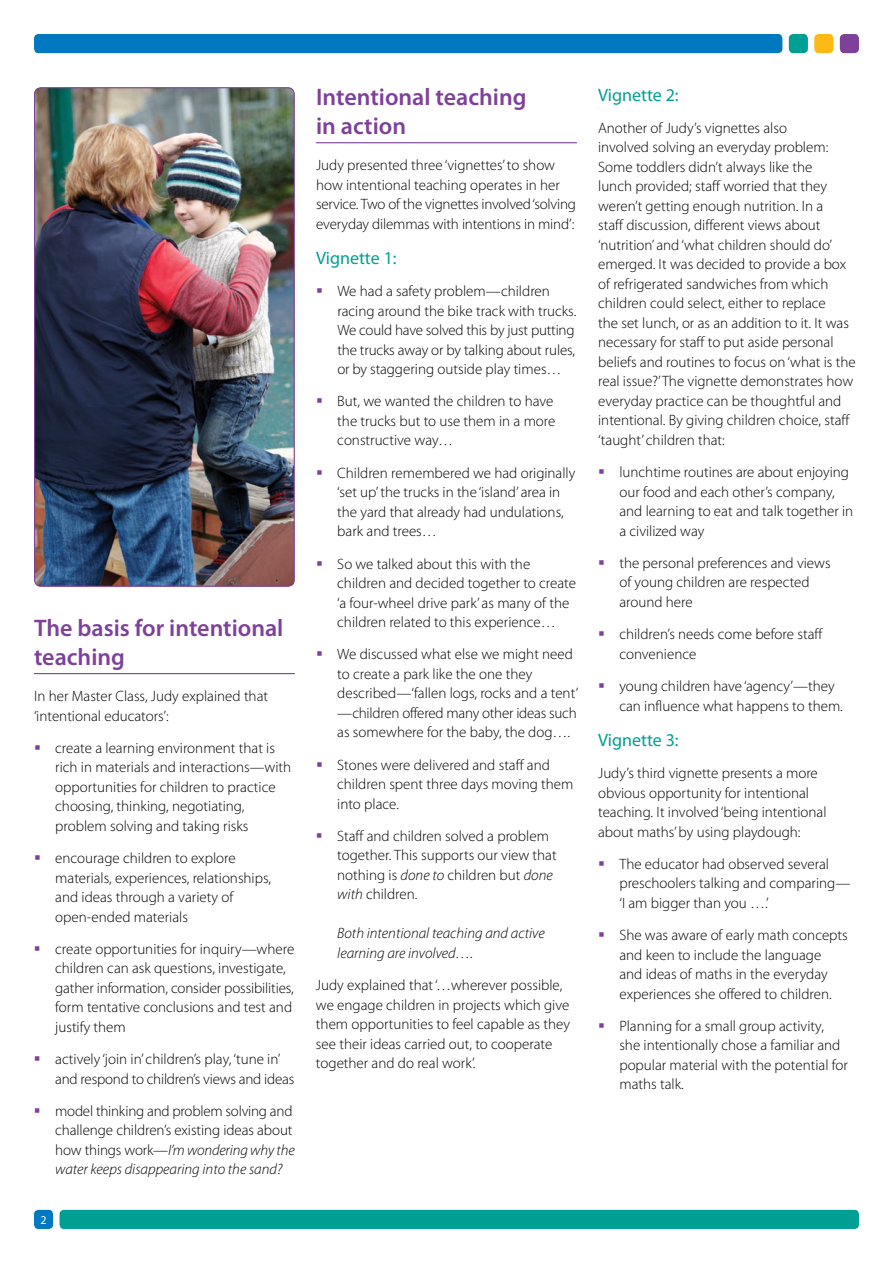
<style>
.page{position:relative;width:893px;height:1263px;background:#fff}
.page>*{position:absolute;margin:0;border:0;box-sizing:border-box;transform-origin:0 0}
.t1{font:600 24px/28.5px "Myriad Pro";color:#7d4199}
.t2{font:18px "Myriad Pro";color:#009f93}
.t3{font:300 15px/19.5px "Myriad Pro";color:#000}
.t4{font:italic 300 15px/19.5px "Myriad Pro";color:#000}
.t5{font:12px "Myriad Pro";color:#fff}
.s1{font-style:italic}
</style>
<div class="page">
<div style="left:34px;top:34px;width:748px;height:19px;background:#0079c1;border-radius:4px"></div>
<div style="left:840px;top:34px;width:19px;height:19px;background:#7d4199;border-radius:4px"></div>
<div style="left:814px;top:34px;width:19px;height:19px;background:#fdb913;border-radius:4px"></div>
<div style="left:789px;top:34px;width:19px;height:19px;background:#009f93;border-radius:4px"></div>
<div style="left:34px;top:1210px;width:19px;height:19px;background:#0079c1;border-radius:4px"></div>
<div style="left:60px;top:1210px;width:799px;height:19px;background:#009f93;border-radius:4px"></div>
<hr style="left:34px;top:673px;width:261px;height:1px;background:#7d4199">
<hr style="left:316px;top:142px;width:261px;height:1px;background:#7d4199">
<img style="left:36px;top:89px;width:257px;height:496px">
<div style="left:34px;top:87px;width:261px;height:500px;border:1px solid #7d4199;border-radius:6px"></div>
<h1 class="t1" style="left:34px;top:613px;width:251px">The basis for intentional teaching</h1>
<p class="t3" style="left:34px;top:686px;width:236px">In her Master Class, Judy explained that ‘intentional educators’:</p>
<p class="t3" style="left:55px;top:738px;width:237px">create a learning environment that is rich in materials and interactions—with opportunities for children to practice choosing, thinking, negotiating, problem solving and taking risks</p>
<p class="t3" style="left:55px;top:848px;width:217px">encourage children to explore materials, experiences, relationships, and ideas through a variety of open-ended materials</p>
<p class="t3" style="left:55px;top:939px;width:241px">create opportunities for inquiry—where children can ask questions, investigate, gather information, consider possibilities, form tentative conclusions and test and justify them</p>
<p class="t3" style="left:55px;top:1049px;width:241px">actively ‘join in’ children’s play, ‘tune in’ and respond to children’s views and ideas</p>
<p class="t3" style="left:55px;top:1101px;width:241px">model thinking and problem solving and challenge children’s existing ideas about how things work—<span class="s1">I’m wondering why the water keeps disappearing into the sand?</span></p>
<p class="t5" style="left:41px;top:1212px;width:8px">2</p>
<h1 class="t1" style="left:316px;top:82px;width:212px">Intentional teaching in action</h1>
<p class="t3" style="left:316px;top:155px;width:261px">Judy presented three ‘vignettes’ to show how intentional teaching operates in her service. Two of the vignettes involved ‘solving everyday dilemmas with intentions in mind’:</p>
<p class="t2" style="left:316px;top:247px;width:82px">Vignette 1:</p>
<p class="t3" style="left:337px;top:281px;width:240px">We had a safety problem—children racing around the bike track with trucks.<br>We could have solved this by just putting the trucks away or by talking about rules, or by staggering outside play times…</p>
<p class="t3" style="left:337px;top:392px;width:220px">But, we wanted the children to have the trucks but to use them in a more constructive way…</p>
<p class="t3" style="left:337px;top:463px;width:240px">Children remembered we had originally ‘set up’ the trucks in the ‘island’ area in the yard that already had undulations, bark and trees…</p>
<p class="t3" style="left:337px;top:554px;width:240px">So we talked about this with the children and decided together to create ‘a four-wheel drive park’ as many of the children related to this experience…</p>
<p class="t3" style="left:337px;top:644px;width:243px">We discussed what else we might need to create a park like the one they described—‘fallen logs, rocks and a tent’ —children offered many other ideas such as somewhere for the baby, the dog….</p>
<p class="t3" style="left:337px;top:755px;width:238px">Stones were delivered and staff and children spent three days moving them into place.</p>
<p class="t3" style="left:337px;top:826px;width:221px">Staff and children solved a problem together. This supports our view that nothing is <span class="s1">done to</span> children but <span class="s1">done with</span> children.</p>
<p class="t4" style="left:337px;top:923px;width:209px">Both intentional teaching and active learning are involved….</p>
<p class="t3" style="left:316px;top:975px;width:255px">Judy explained that ‘…wherever possible, we engage children in projects which give them opportunities to feel capable as they see their ideas carried out, to cooperate together and do real work’.</p>
<p class="t2" style="left:598px;top:84px;width:82px">Vignette 2:</p>
<p class="t3" style="left:598px;top:118px;width:259px">Another of Judy’s vignettes also<br>involved solving an everyday problem:<br>Some toddlers didn’t always like the<br>lunch provided; staff worried that they weren’t getting enough nutrition. In a<br>staff discussion, different views about ‘nutrition’ and ‘what children should do’ emerged. It was decided to provide a box of refrigerated sandwiches from which children could select, either to replace<br>the set lunch, or as an addition to it. It was necessary for staff to put aside personal beliefs and routines to focus on ‘what is the real issue?’ The vignette demonstrates how everyday practice can be thoughtful and intentional. By giving children choice, staff ‘taught’ children that:</p>
<p class="t3" style="left:619px;top:462px;width:235px">lunchtime routines are about enjoying our food and each other’s company, and learning to eat and talk together in a civilized way</p>
<p class="t3" style="left:619px;top:553px;width:213px">the personal preferences and views of young children are respected around here</p>
<p class="t3" style="left:619px;top:624px;width:204px">children’s needs come before staff convenience</p>
<p class="t3" style="left:619px;top:676px;width:225px">young children have ‘agency’—they can influence what happens to them.</p>
<p class="t2" style="left:598px;top:729px;width:82px">Vignette 3:</p>
<p class="t3" style="left:598px;top:763px;width:230px">Judy’s third vignette presents a more obvious opportunity for intentional teaching. It involved ‘being intentional about maths’ by using playdough:</p>
<p class="t3" style="left:619px;top:854px;width:232px">The educator had observed several preschoolers talking and comparing— ‘I am bigger than you ….’</p>
<p class="t3" style="left:619px;top:925px;width:230px">She was aware of early math concepts and keen to include the language and ideas of maths in the everyday experiences she offered to children.</p>
<p class="t3" style="left:619px;top:1016px;width:230px">Planning for a small group activity, she intentionally chose a familiar and popular material with the potential for maths talk.</p>
</div>
